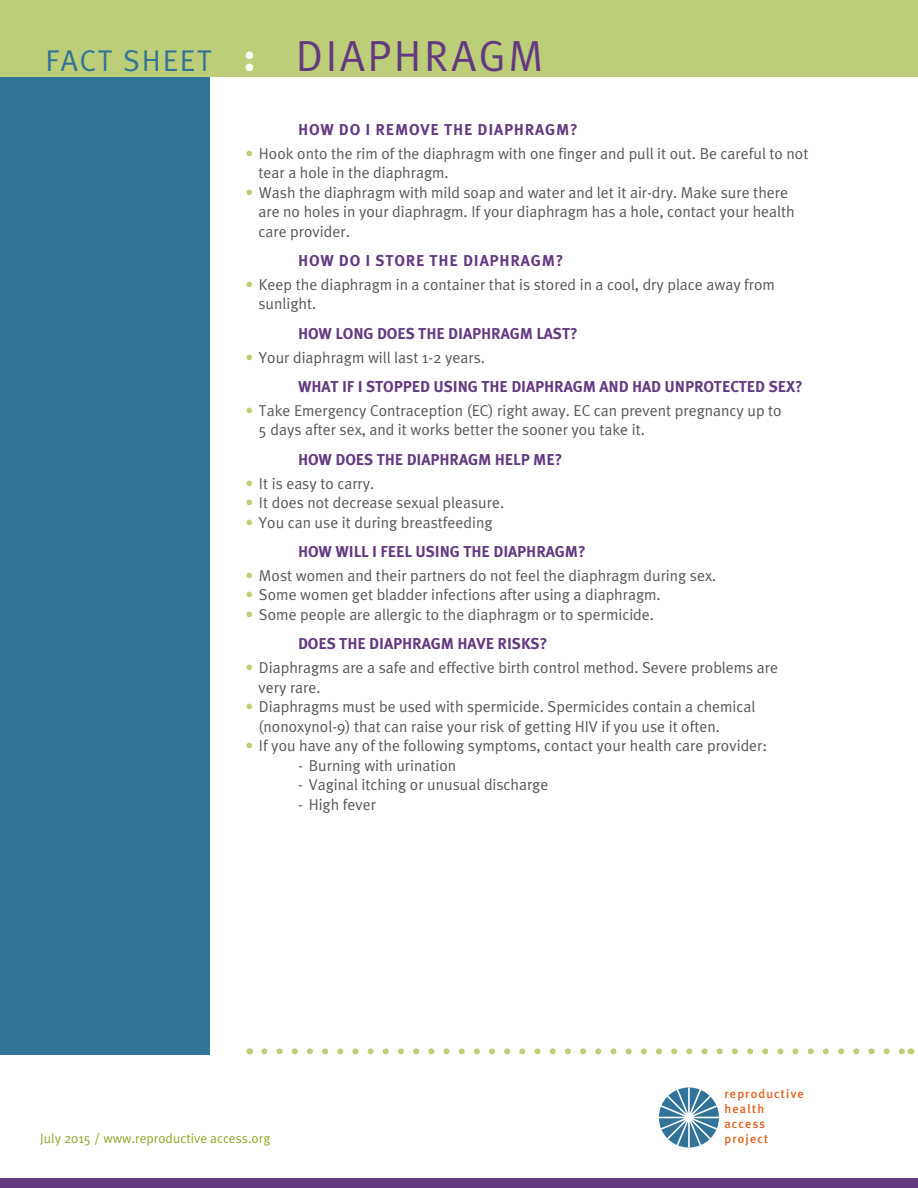
<style>
.page{position:relative;width:918px;height:1188px;background:#fff}
.page>*{position:absolute;margin:0;border:0;box-sizing:border-box;transform-origin:0 0}
.t1{font:43.5px "Meta Plus Normal";color:#633a81}
.t2{font:30px "Meta Plus Normal";color:#317399}
.t3{font:15.75px/19.5px "Meta Plus Normal";color:#57585a}
.t4{font:700 15.75px "Meta Plus";letter-spacing:-.005em;color:#633a81}
.t5{font:700 15.75px "Meta Plus";letter-spacing:.05em;color:#633a81}
.t6{font:13.5px "Meta Plus Normal";color:#8ca828}
.t7{font:500 12.3px/15.1px "Meta Plus";letter-spacing:.1em;color:#e1601e}
.s1{color:#bcce77}
</style>
<div class="page">
<div style="left:0;top:72px;width:210px;height:982px;background:#317399"></div>
<div style="left:0;top:0;width:918px;height:76px;background:#bcce77"></div>
<div style="left:0;top:1179px;width:918px;height:9px;background:#633a81"></div>
<svg style="left:659px;top:1087px;width:60px;height:61px"></svg>
<svg style="left:264px;top:1048px;width:639px;height:6px"></svg>
<div style="left:246px;top:51px;width:7px;height:8px;background:#fff;border-radius:50%"></div>
<div style="left:246px;top:64px;width:7px;height:7px;background:#fff;border-radius:50%"></div>
<h2 class="t2" style="left:45px;top:44px;width:168px">FACT SHEET</h2>
<h1 class="t1" style="left:296px;top:31px;width:249px">DIAPHRAGM</h1>
<p class="t5" style="left:298px;top:120px;width:281px">HOW DO I REMOVE THE DIAPHRAGM?</p>
<p class="t3" style="left:259px;top:143px;width:551px;text-indent:-13px"><span class="s1">•</span> Hook onto the rim of the diaphragm with one finger and pull it out. Be careful to not tear a hole in the diaphragm.</p>
<p class="t3" style="left:259px;top:182px;width:538px;text-indent:-13px"><span class="s1">•</span> Wash the diaphragm with mild soap and water and let it air-dry. Make sure there are no holes in your diaphragm. If your diaphragm has a hole, contact your health care provider.</p>
<p class="t5" style="left:298px;top:251px;width:267px">HOW DO I STORE THE DIAPHRAGM?</p>
<p class="t3" style="left:259px;top:275px;width:518px;text-indent:-13px"><span class="s1">•</span> Keep the diaphragm in a container that is stored in a cool, dry place away from sunlight.</p>
<p class="t4" style="left:298px;top:324px;width:281px">HOW LONG DOES THE DIAPHRAGM LAST?</p>
<p class="t3" style="left:246px;top:347px;width:241px"><span class="s1">•</span> Your diaphragm will last 1-2 years.</p>
<p class="t4" style="left:298px;top:377px;width:506px">WHAT IF I STOPPED USING THE DIAPHRAGM AND HAD UNPROTECTED SEX?</p>
<p class="t3" style="left:259px;top:401px;width:525px;text-indent:-13px"><span class="s1">•</span> Take Emergency Contraception (EC) right away. EC can prevent pregnancy up to<br>5 days after sex, and it works better the sooner you take it.</p>
<p class="t4" style="left:298px;top:450px;width:266px">HOW DOES THE DIAPHRAGM HELP ME?</p>
<p class="t3" style="left:246px;top:473px;width:130px"><span class="s1">•</span> It is easy to carry.</p>
<p class="t3" style="left:246px;top:493px;width:260px"><span class="s1">•</span> It does not decrease sexual pleasure.</p>
<p class="t3" style="left:246px;top:512px;width:248px"><span class="s1">•</span> You can use it during breastfeeding</p>
<p class="t4" style="left:298px;top:542px;width:289px">HOW WILL I FEEL USING THE DIAPHRAGM?</p>
<p class="t3" style="left:246px;top:566px;width:472px"><span class="s1">•</span> Most women and their partners do not feel the diaphragm during sex.</p>
<p class="t3" style="left:246px;top:585px;width:417px"><span class="s1">•</span> Some women get bladder infections after using a diaphragm.</p>
<p class="t3" style="left:246px;top:605px;width:410px"><span class="s1">•</span> Some people are allergic to the diaphragm or to spermicide.</p>
<p class="t4" style="left:298px;top:635px;width:251px">DOES THE DIAPHRAGM HAVE RISKS?</p>
<p class="t3" style="left:259px;top:658px;width:521px;text-indent:-13px"><span class="s1">•</span> Diaphragms are a safe and effective birth control method. Severe problems are very rare.</p>
<p class="t3" style="left:259px;top:697px;width:498px;text-indent:-13px"><span class="s1">•</span> Diaphragms must be used with spermicide. Spermicides contain a chemical (nonoxynol-9) that can raise your risk of getting HIV if you use it often.</p>
<p class="t3" style="left:246px;top:736px;width:523px"><span class="s1">•</span> If you have any of the following symptoms, contact your health care provider:</p>
<p class="t3" style="left:298px;top:755px;width:160px">- Burning with urination</p>
<p class="t3" style="left:298px;top:775px;width:252px">- Vaginal itching or unusual discharge</p>
<p class="t3" style="left:298px;top:794px;width:80px">- High fever</p>
<p class="t7" style="left:724px;top:1086px;width:81px">reproductive health access</p>
<p class="t6" style="left:40px;top:1130px;width:232px">July 2015 / www.reproductive access.org</p>
<p class="t7" style="left:724px;top:1131px;width:45px">project</p>
</div>
